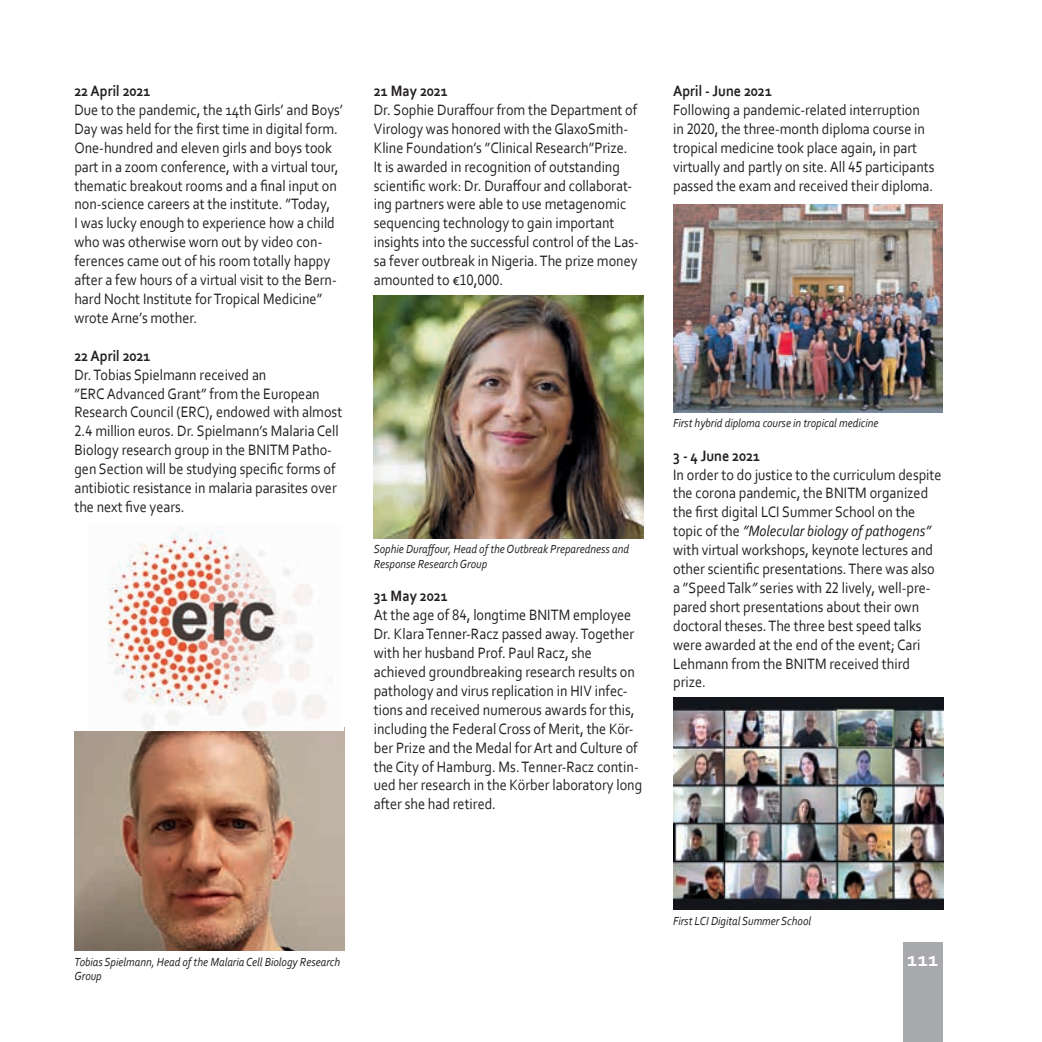
<style>
.page{position:relative;width:1042px;height:1042px;background:#fff}
.page>*{position:absolute;margin:0;border:0;box-sizing:border-box;transform-origin:0 0}
.t1{font:700 21px "Corbel";color:#fff}
.t2{font:15.75px/18.9px "Corbel";color:#231f20;scale:.9 1}
.t3{font:700 15.75px "Corbel";color:#231f20;scale:.9 1}
.t4{font:italic 12.25px/14.7px "Corbel";color:#231f20;scale:.9 1}
.s1{font-style:italic}
</style>
<div class="page">
<img style="left:74px;top:731px;width:270px;height:220px">
<img style="left:107px;top:525px;width:219px;height:204px">
<img style="left:374px;top:295px;width:269px;height:243px">
<div style="left:673px;top:894px;width:270px;height:16px;background:#13151a"></div>
<img style="left:673px;top:204px;width:270px;height:209px">
<img style="left:673px;top:697px;width:270px;height:203px">
<div style="left:903px;top:943px;width:40px;height:99px;background:#a8a9ad"></div>
<p class="t3" style="left:74px;top:81px;width:86px">22 April 2021</p>
<p class="t2" style="left:74px;top:100px;width:300px">Due to the pandemic, the 14th Girls’ and Boys’ Day was held for the first time in digital form.<br>One-hundred and eleven girls and boys took part in a zoom conference, with a virtual tour, thematic breakout rooms and a final input on non-science careers at the institute. ”Today,<br>I was lucky enough to experience how a child who was otherwise worn out by video con&shy;ferences came out of his room totally happy after a few hours of a virtual visit to the Bern&shy;hard Nocht Institute for Tropical Medicine” wrote Arne’s mother.</p>
<p class="t3" style="left:74px;top:346px;width:86px">22 April 2021</p>
<p class="t2" style="left:74px;top:365px;width:299px">Dr. Tobias Spielmann received an<br>”ERC Advanced Grant” from the European Research Council (ERC), endowed with almost 2.4 million euros. Dr. Spielmann’s Malaria Cell Biology research group in the BNITM Patho&shy;gen Section will be studying specific forms of antibiotic resistance in malaria parasites over the next five years.</p>
<p class="t3" style="left:374px;top:81px;width:84px">21 May 2021</p>
<p class="t2" style="left:374px;top:100px;width:296px">Dr. Sophie Duraffour from the Department of Virology was honored with the GlaxoSmith-Kline Foundation’s ”Clinical Research”Prize.<br>It is awarded in recognition of outstanding scientific work: Dr. Duraffour and collaborat&shy;ing partners were able to use metagenomic sequencing technology to gain important insights into the successful control of the Las&shy;sa fever outbreak in Nigeria. The prize money amounted to €10,000.</p>
<p class="t4" style="left:374px;top:541px;width:285px">Sophie Duraffour, Head of the Outbreak Preparedness and<br>Response Research Group</p>
<p class="t3" style="left:374px;top:586px;width:84px">31 May 2021</p>
<p class="t2" style="left:374px;top:605px;width:300px">At the age of 84, longtime BNITM employee Dr. Klara Tenner-Racz passed away. Together with her husband Prof. Paul Racz, she achieved groundbreaking research results on pathology and virus replication in HIV infec&shy;tions and received numerous awards for this, including the Federal Cross of Merit, the Kör&shy;ber Prize and the Medal for Art and Culture of the City of Hamburg. Ms. Tenner-Racz contin&shy;ued her research in the Körber laboratory long after she had retired.</p>
<p class="t3" style="left:673px;top:81px;width:111px">April - June 2021</p>
<p class="t2" style="left:673px;top:100px;width:292px">Following a pandemic-related interruption in 2020, the three-month diploma course in tropical medicine took place again, in part virtually and partly on site. All 45 participants passed the exam and received their diploma.</p>
<p class="t4" style="left:673px;top:416px;width:230px">First hybrid diploma course in tropical medicine</p>
<p class="t3" style="left:673px;top:446px;width:98px">3 - 4 June 2021</p>
<p class="t2" style="left:673px;top:464px;width:300px">In order to do justice to the curriculum despite the corona pandemic, the BNITM organized the first digital LCI Summer School on the topic of the <span class="s1">”Molecular biology of pathogens” </span>with virtual workshops, keynote lectures and other scientific presentations.There was also a ”Speed Talk<span class="s1">”</span> series with 22 lively, well-pre&shy;pared short presentations about their own doctoral theses. The three best speed talks were awarded at the end of the event; Cari Lehmann from the BNITM received third prize.</p>
<p class="t4" style="left:74px;top:954px;width:297px">Tobias Spielmann, Head of the Malaria Cell Biology Research<br>Group</p>
<p class="t4" style="left:673px;top:913px;width:155px">First LCI Digital Summer School</p>
<h1 class="t1" style="left:907px;top:946px;width:33px">111</h1>
</div>
